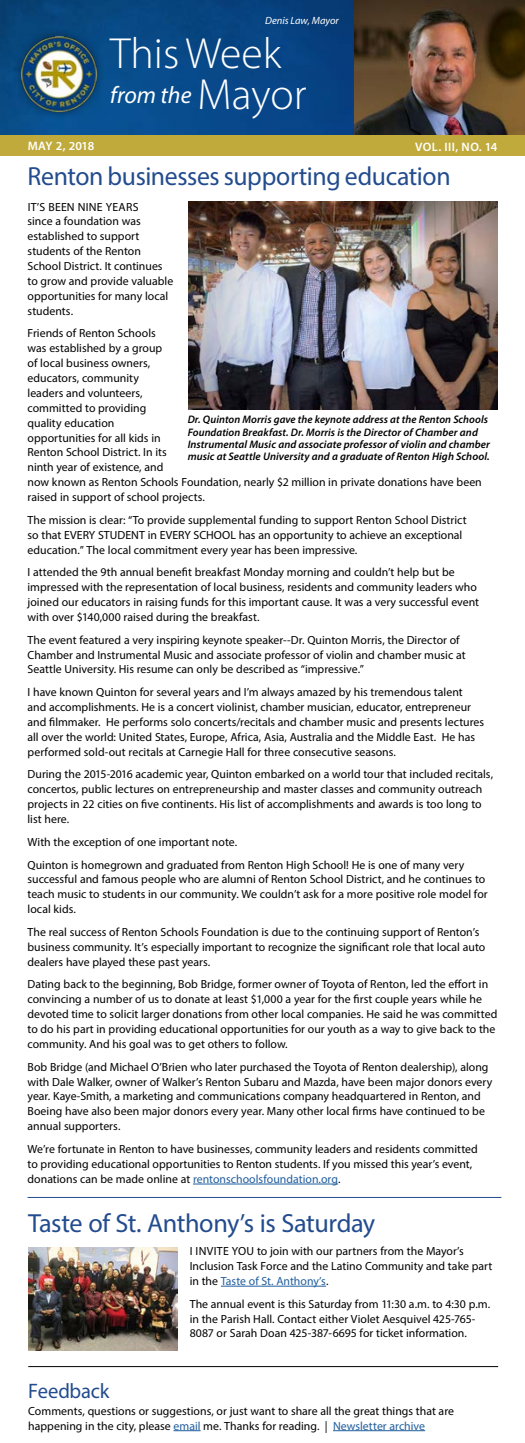
<style>
.page{position:relative;width:525px;height:1443px;background:#fff}
.page>*{position:absolute;margin:0;border:0;box-sizing:border-box;transform-origin:0 0}
.t1{font:300 43.75px "Myriad Pro";color:#fff}
.t2{font:26.25px "Myriad Pro";letter-spacing:-.015em;color:#234c8e}
.t3{font:italic 23.89px "Myriad Pro";color:#fff}
.t4{font:21px "Myriad Pro";letter-spacing:-.01em;color:#234c8e}
.t5{font:600 12.25px "Myriad Pro";letter-spacing:.035em;color:#fff}
.t6{font:600 12.25px "Myriad Pro";letter-spacing:.015em;color:#fff}
.t7{font:11.81px/14.9px "Myriad Pro";color:#000}
.t8{font:italic 600 10.94px/12.2px "Myriad Pro";letter-spacing:.005em;color:#000}
.t9{font:italic 10.5px "Myriad Pro";color:#fff}
.s1{font-weight:300;font-style:normal;font-size:43.75px}
.s2{color:#215e9e}
</style>
<div class="page">
<div style="left:0;top:134px;width:525px;height:22px;background:#c0aa3c"></div>
<img style="left:0;top:0;width:355px;height:134px">
<img style="left:355px;top:0;width:170px;height:134px">
<div style="left:12px;top:27px;width:94px;height:94px;background:#000;opacity:.4"></div>
<img style="left:18px;top:33px;width:82px;height:82px">
<hr style="left:193px;top:1183px;width:145px;height:1px;background:#215e9e">
<svg style="left:174px;top:1430px;width:27px;height:1px"></svg>
<hr style="left:333px;top:1430px;width:92px;height:1px;background:#215e9e">
<hr style="left:28px;top:1366px;width:470px;height:1px;background:#000">
<hr style="left:221px;top:1286px;width:105px;height:1px;background:#215e9e">
<img style="left:28px;top:1247px;width:149px;height:103px">
<hr style="left:28px;top:1197px;width:473px;height:1px;background:#234c8e">
<img style="left:188px;top:201px;width:309px;height:209px">
<p class="t9" style="left:265px;top:14px;width:75px">Denis Law, Mayor</p>
<h1 class="t1" style="left:110px;top:27px;width:172px">This Week</h1>
<h3 class="t3" style="left:110px;top:80px;width:198px">from the <span class="s1">Mayor</span></h3>
<p class="t6" style="left:28px;top:138px;width:68px">MAY 2, 2018</p>
<p class="t5" style="left:415px;top:139px;width:84px">VOL. III, NO. 14</p>
<h2 class="t2" style="left:28px;top:160px;width:425px">Renton businesses supporting education</h2>
<p class="t7" style="left:28px;top:199px;width:147px">IT’S BEEN NINE YEARS<br>since a foundation was established to support students of the Renton<br>School District. It continues to grow and provide valuable opportunities for many local students.</p>
<p class="t7" style="left:28px;top:326px;width:456px">Friends of Renton Schools<br>was established by a group<br>of local business owners,<br>educators, community<br>leaders and volunteers,<br>committed to providing<br>quality education<br>opportunities for all kids in<br>Renton School District. In its<br>ninth year of existence, and<br>now known as Renton Schools Foundation, nearly $2 million in private donations have been raised in support of school projects.</p>
<p class="t7" style="left:28px;top:512px;width:441px">The mission is clear: “To provide supplemental funding to support Renton School District so that EVERY STUDENT in EVERY SCHOOL has an opportunity to achieve an exceptional education.” The local commitment every year has been impressive.</p>
<p class="t7" style="left:28px;top:565px;width:453px">I attended the 9th annual benefit breakfast Monday morning and couldn’t help but be impressed with the representation of local business, residents and community leaders who joined our educators in raising funds for this important cause. It was a very successful event with over $140,000 raised during the breakfast.</p>
<p class="t7" style="left:28px;top:632px;width:440px">The event featured a very inspiring keynote speaker--Dr. Quinton Morris, the Director of<br>Chamber and Instrumental Music and associate professor of violin and chamber music at<br>Seattle University. His resume can only be described as “impressive.”</p>
<p class="t7" style="left:28px;top:684px;width:458px">I have known Quinton for several years and I’m always amazed by his tremendous talent and accomplishments. He is a concert violinist, chamber musician, educator, entrepreneur and filmmaker. He performs solo concerts/recitals and chamber music and presents lectures all over the world: United States, Europe, Africa, Asia, Australia and the Middle East. He has performed sold-out recitals at Carnegie Hall for three consecutive seasons.</p>
<p class="t7" style="left:28px;top:767px;width:467px">During the 2015-2016 academic year, Quinton embarked on a world tour that included recitals, concertos, public lectures on entrepreneurship and master classes and community outreach projects in 22 cities on five continents. His list of accomplishments and awards is too long to list here.</p>
<p class="t7" style="left:28px;top:830px;width:438px;line-height:22.8px">With the exception of one important note.<br>Quinton is homegrown and graduated from Renton High School! He is one of many very</p>
<p class="t7" style="left:28px;top:872px;width:462px">successful and famous people who are alumni of Renton School District, and he continues to teach music to students in our community. We couldn’t ask for a more positive role model for local kids.</p>
<p class="t7" style="left:28px;top:924px;width:459px">The real success of Renton Schools Foundation is due to the continuing support of Renton’s business community. It’s especially important to recognize the significant role that local auto dealers have played these past years.</p>
<p class="t7" style="left:28px;top:977px;width:471px">Dating back to the beginning, Bob Bridge, former owner of Toyota of Renton, led the effort in convincing a number of us to donate at least $1,000 a year for the first couple years while he devoted time to solicit larger donations from other local companies. He said he was committed to do his part in providing educational opportunities for our youth as a way to give back to the community. And his goal was to get others to follow.</p>
<p class="t7" style="left:28px;top:1059px;width:466px">Bob Bridge (and Michael O’Brien who later purchased the Toyota of Renton dealership), along with Dale Walker, owner of Walker’s Renton Subaru and Mazda, have been major donors every year. Kaye-Smith, a marketing and communications company headquartered in Renton, and Boeing have also been major donors every year. Many other local firms have continued to be annual supporters.</p>
<p class="t7" style="left:28px;top:1141px;width:452px">We’re fortunate in Renton to have businesses, community leaders and residents committed to providing educational opportunities to Renton students. If you missed this year’s event, donations can be made online at <span class="s2">rentonschoolsfoundation.org</span>.</p>
<p class="t8" style="left:188px;top:413px;width:304px">Dr. Quinton Morris gave the keynote address at the Renton Schools Foundation Breakfast. Dr. Morris is the Director of Chamber and Instrumental Music and associate professor of violin and chamber music at Seattle University and a graduate of Renton High School.</p>
<h2 class="t2" style="left:28px;top:1207px;width:349px">Taste of St. Anthony’s is Saturday</h2>
<p class="t7" style="left:190px;top:1243px;width:304px">I INVITE YOU to join with our partners from the Mayor’s<br>Inclusion Task Force and the Latino Community and take part in the <span class="s2">Taste of St. Anthony’s</span>.</p>
<p class="t7" style="left:190px;top:1296px;width:302px">The annual event is this Saturday from 11:30 a.m. to 4:30 p.m. in the Parish Hall. Contact either Violet Aesquivel 425-765-<br>8087 or Sarah Doan 425-387-6695 for ticket information.</p>
<h3 class="t4" style="left:28px;top:1378px;width:83px">Feedback</h3>
<p class="t7" style="left:28px;top:1403px;width:427px">Comments, questions or suggestions, or just want to share all the great things that are happening in the city, please <span class="s2">email</span> me. Thanks for reading. | <span class="s2">Newsletter archive</span></p>
</div>
